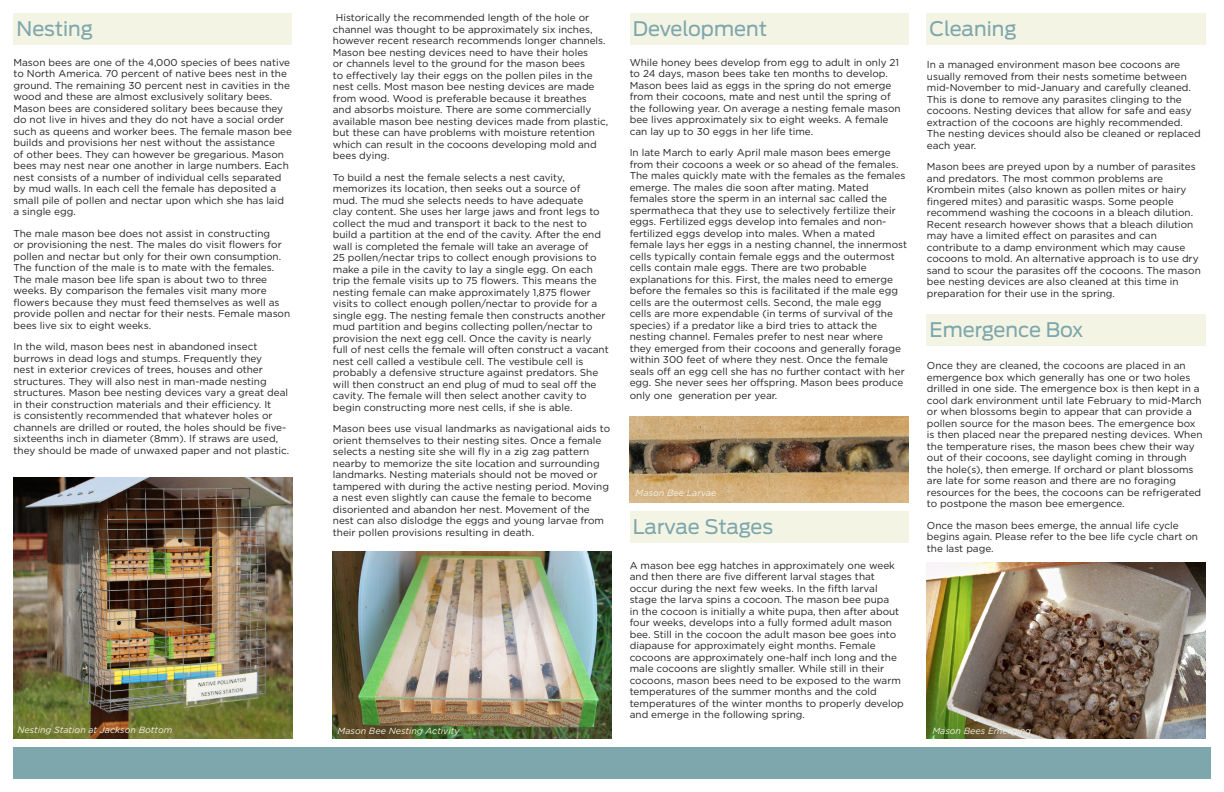
<style>
.page{position:relative;width:1224px;height:792px;background:#fff}
.page>*{position:absolute;margin:0;border:0;box-sizing:border-box;transform-origin:0 0}
.t1{font:20px "Antenna";color:#7da7ad}
.t2{font:10px/11.5px "Gotham";color:#231f20}
.t3{font:italic 9px "Gotham";color:#f4f4e4}
</style>
<div class="page">
<img style="left:927px;top:563px;width:279px;height:176px">
<img style="left:14px;top:477px;width:278px;height:262px">
<img style="left:333px;top:552px;width:279px;height:187px">
<img style="left:630px;top:417px;width:279px;height:85px">
<div style="left:14px;top:747px;width:1197px;height:31px;background:#7da7ad"></div>
<div style="left:14px;top:14px;width:278px;height:31px;background:#f4f4e4"></div>
<div style="left:630px;top:14px;width:279px;height:31px;background:#f4f4e4"></div>
<div style="left:630px;top:512px;width:279px;height:31px;background:#f4f4e4"></div>
<div style="left:927px;top:14px;width:279px;height:31px;background:#f4f4e4"></div>
<div style="left:927px;top:314px;width:279px;height:31px;background:#f4f4e4"></div>
<p class="t1" style="left:17px;top:17px;width:78px">Nesting</p>
<p class="t2" style="left:333px;top:12px;width:277px;text-indent:3px">Historically the recommended length of the hole or channel was thought to be approximately six inches, however recent research recommends longer channels.<br>Mason bee nesting devices need to have their holes<br>or channels level to the ground for the mason bees<br>to effectively lay their eggs on the pollen piles in the nest cells. Most mason bee nesting devices are made from wood. Wood is preferable because it breathes<br>and absorbs moisture. There are some commercially available mason bee nesting devices made from plastic, but these can have problems with moisture retention which can result in the cocoons developing mold and bees dying.</p>
<p class="t2" style="left:333px;top:171px;width:277px">To build a nest the female selects a nest cavity, memorizes its location, then seeks out a source of<br>mud. The mud she selects needs to have adequate<br>clay content. She uses her large jaws and front legs to collect the mud and transport it back to the nest to build a partition at the end of the cavity. After the end wall is completed the female will take an average of<br>25 pollen/nectar trips to collect enough provisions to make a pile in the cavity to lay a single egg. On each trip the female visits up to 75 flowers. This means the nesting female can make approximately 1,875 flower visits to collect enough pollen/nectar to provide for a single egg. The nesting female then constructs another mud partition and begins collecting pollen/nectar to provision the next egg cell. Once the cavity is nearly full of nest cells the female will often construct a vacant nest cell called a vestibule cell. The vestibule cell is probably a defensive structure against predators. She will then construct an end plug of mud to seal off the cavity. The female will then select another cavity to begin constructing more nest cells, if she is able.</p>
<p class="t2" style="left:333px;top:423px;width:279px">Mason bees use visual landmarks as navigational aids to orient themselves to their nesting sites. Once a female selects a nesting site she will fly in a zig zag pattern nearby to memorize the site location and surrounding landmarks. Nesting materials should not be moved or tampered with during the active nesting period. Moving a nest even slightly can cause the female to become disoriented and abandon her nest. Movement of the nest can also dislodge the eggs and young larvae from their pollen provisions resulting in death.</p>
<p class="t2" style="left:14px;top:56px;width:280px">Mason bees are one of the 4,000 species of bees native to North America. 70 percent of native bees nest in the ground. The remaining 30 percent nest in cavities in the wood and these are almost exclusively solitary bees.<br>Mason bees are considered solitary bees because they do not live in hives and they do not have a social order such as queens and worker bees. The female mason bee builds and provisions her nest without the assistance<br>of other bees. They can however be gregarious. Mason bees may nest near one another in large numbers. Each nest consists of a number of individual cells separated by mud walls. In each cell the female has deposited a small pile of pollen and nectar upon which she has laid a single egg.</p>
<p class="t2" style="left:14px;top:227px;width:278px">The male mason bee does not assist in constructing<br>or provisioning the nest. The males do visit flowers for pollen and nectar but only for their own consumption.<br>The function of the male is to mate with the females.<br>The male mason bee life span is about two to three weeks. By comparison the females visit many more flowers because they must feed themselves as well as provide pollen and nectar for their nests. Female mason bees live six to eight weeks.</p>
<p class="t2" style="left:14px;top:341px;width:277px">In the wild, mason bees nest in abandoned insect burrows in dead logs and stumps. Frequently they<br>nest in exterior crevices of trees, houses and other structures. They will also nest in man-made nesting structures. Mason bee nesting devices vary a great deal in their construction materials and their efficiency. It<br>is consistently recommended that whatever holes or channels are drilled or routed, the holes should be five&shy;sixteenths inch in diameter (8mm). If straws are used, they should be made of unwaxed paper and not plastic.</p>
<p class="t1" style="left:633px;top:17px;width:136px">Development</p>
<p class="t2" style="left:630px;top:56px;width:272px">While honey bees develop from egg to adult in only 21 to 24 days, mason bees take ten months to develop.<br>Mason bees laid as eggs in the spring do not emerge from their cocoons, mate and nest until the spring of the following year. On average a nesting female mason bee lives approximately six to eight weeks. A female can lay up to 30 eggs in her life time.</p>
<p class="t2" style="left:630px;top:147px;width:279px">In late March to early April male mason bees emerge from their cocoons a week or so ahead of the females.<br>The males quickly mate with the females as the females emerge. The males die soon after mating. Mated females store the sperm in an internal sac called the spermatheca that they use to selectively fertilize their eggs. Fertilized eggs develop into females and non&shy;fertilized eggs develop into males. When a mated female lays her eggs in a nesting channel, the innermost cells typically contain female eggs and the outermost cells contain male eggs. There are two probable explanations for this. First, the males need to emerge before the females so this is facilitated if the male egg cells are the outermost cells. Second, the male egg<br>cells are more expendable (in terms of survival of the species) if a predator like a bird tries to attack the nesting channel. Females prefer to nest near where they emerged from their cocoons and generally forage within 300 feet of where they nest. Once the female seals off an egg cell she has no further contact with her egg. She never sees her offspring. Mason bees produce</p>
<p class="t2" style="left:630px;top:390px;width:149px">only one generation per year.</p>
<p class="t3" style="left:636px;top:487px;width:82px">Mason Bee Larvae</p>
<p class="t1" style="left:633px;top:516px;width:142px">Larvae Stages</p>
<p class="t2" style="left:630px;top:559px;width:276px">A mason bee egg hatches in approximately one week and then there are five different larval stages that occur during the next few weeks. In the fifth larval stage the larva spins a cocoon. The mason bee pupa<br>in the cocoon is initially a white pupa, then after about four weeks, develops into a fully formed adult mason bee. Still in the cocoon the adult mason bee goes into diapause for approximately eight months. Female cocoons are approximately one-half inch long and the male cocoons are slightly smaller. While still in their cocoons, mason bees need to be exposed to the warm temperatures of the summer months and the cold temperatures of the winter months to properly develop and emerge in the following spring.</p>
<p class="t1" style="left:930px;top:17px;width:89px">Cleaning</p>
<p class="t2" style="left:927px;top:59px;width:275px">In a managed environment mason bee cocoons are usually removed from their nests sometime between mid-November to mid-January and carefully cleaned.<br>This is done to remove any parasites clinging to the cocoons. Nesting devices that allow for safe and easy extraction of the cocoons are highly recommended.<br>The nesting devices should also be cleaned or replaced each year.</p>
<p class="t2" style="left:927px;top:161px;width:275px">Mason bees are preyed upon by a number of parasites and predators. The most common problems are Krombein mites (also known as pollen mites or hairy fingered mites) and parasitic wasps. Some people recommend washing the cocoons in a bleach dilution.<br>Recent research however shows that a bleach dilution may have a limited effect on parasites and can contribute to a damp environment which may cause cocoons to mold. An alternative approach is to use dry sand to scour the parasites off the cocoons. The mason bee nesting devices are also cleaned at this time in preparation for their use in the spring.</p>
<p class="t1" style="left:930px;top:318px;width:155px">Emergence Box</p>
<p class="t2" style="left:927px;top:360px;width:277px">Once they are cleaned, the cocoons are placed in an emergence box which generally has one or two holes drilled in one side. The emergence box is then kept in a cool dark environment until late February to mid-March or when blossoms begin to appear that can provide a pollen source for the mason bees. The emergence box is then placed near the prepared nesting devices. When the temperature rises, the mason bees chew their way out of their cocoons, see daylight coming in through the hole(s), then emerge. If orchard or plant blossoms are late for some reason and there are no foraging resources for the bees, the cocoons can be refrigerated to postpone the mason bee emergence.</p>
<p class="t2" style="left:927px;top:519px;width:273px">Once the mason bees emerge, the annual life cycle begins again. Please refer to the bee life cycle chart on the last page.</p>
<p class="t3" style="left:17px;top:724px;width:156px">Nesting Station at Jackson Bottom</p>
<p class="t3" style="left:338px;top:725px;width:124px">Mason Bee Nesting Activity</p>
<p class="t3" style="left:932px;top:725px;width:100px">Mason Bees Emerging</p>
</div>
